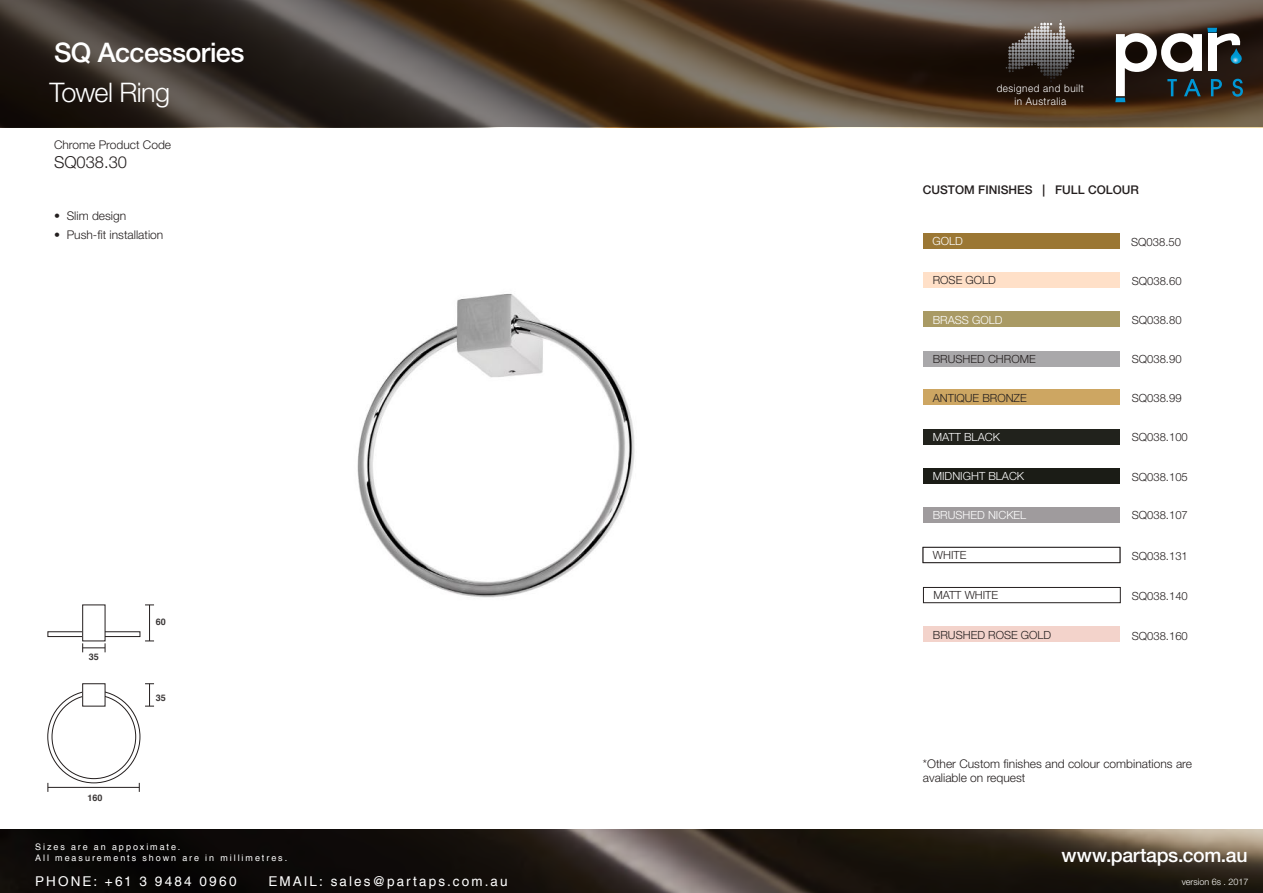
<style>
.page{position:relative;width:1263px;height:893px;background:#fff}
.page>*{position:absolute;margin:0;border:0;box-sizing:border-box;transform-origin:0 0}
.t1{font:500 27px "Helvetica Neue";letter-spacing:-.02em;color:#fff}
.t2{font:300 27px "Helvetica Neue";letter-spacing:-.025em;color:#fff}
.t3{font:500 19.5px "Helvetica Neue";letter-spacing:-.015em;color:#fff}
.t4{font:300 16.5px "Helvetica Neue";color:#241f1f}
.t5{font:13.5px "Helvetica";letter-spacing:.16em;color:#fff}
.t6{font:300 12px/14.4px "Helvetica Neue";color:#241f1f}
.t7{font:500 12px "Helvetica Neue";color:#241f1f}
.t8{font:300 11.25px "Helvetica Neue";color:#241f1f}
.t9{font:300 11.25px "Helvetica Neue";color:#fff}
.t10{font:300 10.5px/12.6px "Helvetica Neue";letter-spacing:.05em;color:#fff;text-align:center;scale:.95 1}
.t11{font:9px/10.5px "Helvetica";letter-spacing:.215em;color:#fff}
.t12{font:300 9px "Helvetica Neue";color:#fff}
.t13{font:700 9px "Helvetica";color:#393535}
</style>
<div class="page">
<img style="left:0;top:829px;width:1263px;height:64px">
<svg style="left:0;top:0;width:1263px;height:127px;background:#44372c"></svg>
<svg style="left:1115px;top:28px;width:128px;height:74px"></svg>
<svg style="left:1006px;top:20px;width:69px;height:62px;background:#5a534f"></svg>
<div style="left:923px;top:233px;width:197px;height:16px;background:#9b7734"></div>
<div style="left:923px;top:311px;width:197px;height:16px;background:#a99a64"></div>
<div style="left:923px;top:390px;width:197px;height:15px;background:#cda662"></div>
<div style="left:923px;top:273px;width:197px;height:15px;background:#ffe0c8"></div>
<div style="left:923px;top:429px;width:197px;height:15px;background:#21221c"></div>
<div style="left:923px;top:468px;width:197px;height:16px;background:#1b1c16"></div>
<div style="left:923px;top:507px;width:197px;height:16px;background:#9f9b9d"></div>
<div style="left:923px;top:351px;width:197px;height:15px;background:#a9a8aa"></div>
<div style="left:923px;top:547px;width:197px;height:16px;border:1px solid #241f1f"></div>
<div style="left:923px;top:587px;width:197px;height:16px;border:1px solid #241f1f"></div>
<div style="left:923px;top:627px;width:197px;height:15px;background:#f3d3cb"></div>
<img style="left:357px;top:294px;width:278px;height:304px">
<hr style="left:149px;top:605px;width:1px;height:36px;background:#241f1f">
<svg style="left:145px;top:683px;width:9px;height:24px"></svg>
<hr style="left:48px;top:787px;width:91px;height:1px;background:#241f1f">
<svg style="left:82px;top:643px;width:24px;height:9px"></svg>
<svg style="left:48px;top:691px;width:92px;height:92px"></svg>
<div style="left:52px;top:695px;width:84px;height:84px;background:#fff;border-radius:50%"></div>
<div style="left:83px;top:684px;width:22px;height:22px;background:#fff"></div>
<div style="left:82px;top:683px;width:23px;height:23px;border:1px solid #241f1f"></div>
<div style="left:48px;top:631px;width:92px;height:6px;border:1px solid #241f1f"></div>
<div style="left:83px;top:605px;width:22px;height:36px;background:#fff"></div>
<div style="left:82px;top:604px;width:23px;height:37px;border:1px solid #241f1f"></div>
<h1 class="t1" style="left:54px;top:31px;width:192px">SQ Accessories</h1>
<h1 class="t2" style="left:50px;top:71px;width:122px">Towel Ring</h1>
<p class="t6" style="left:54px;top:137px;width:119px">Chrome Product Code</p>
<h3 class="t4" style="left:54px;top:149px;width:75px">SQ038.30</h3>
<p class="t6" style="left:54px;top:207px;width:74px">• Slim design</p>
<p class="t6" style="left:54px;top:227px;width:111px">• Push-fit installation</p>
<p class="t13" style="left:89px;top:650px;width:12px">35</p>
<p class="t13" style="left:88px;top:790px;width:17px">160</p>
<p class="t13" style="left:156px;top:615px;width:12px">60</p>
<p class="t13" style="left:156px;top:691px;width:12px">35</p>
<p class="t11" style="left:35px;top:842px;width:254px">Sizes are an appoximate.<br>All measurements shown are in millimetres.</p>
<p class="t5" style="left:35px;top:873px;width:203px">PHONE: +61 3 9484 0960</p>
<p class="t5" style="left:268px;top:873px;width:241px">EMAIL: sales@partaps.com.au</p>
<p class="t10" style="left:997px;top:82px;width:93px">designed and built in Australia</p>
<p class="t7" style="left:923px;top:180px;width:218px">CUSTOM FINISHES | FULL COLOUR</p>
<p class="t9" style="left:932px;top:232px;width:32px">GOLD</p>
<p class="t8" style="left:1131px;top:232px;width:51px">SQ038.50</p>
<p class="t8" style="left:933px;top:271px;width:65px">ROSE GOLD</p>
<p class="t8" style="left:1132px;top:272px;width:51px">SQ038.60</p>
<p class="t9" style="left:933px;top:310px;width:71px">BRASS GOLD</p>
<p class="t8" style="left:1132px;top:311px;width:51px">SQ038.80</p>
<p class="t8" style="left:933px;top:349px;width:104px">BRUSHED CHROME</p>
<p class="t8" style="left:1132px;top:350px;width:51px">SQ038.90</p>
<p class="t8" style="left:933px;top:389px;width:95px">ANTIQUE BRONZE</p>
<p class="t8" style="left:1132px;top:389px;width:51px">SQ038.99</p>
<p class="t9" style="left:933px;top:428px;width:69px">MATT BLACK</p>
<p class="t9" style="left:933px;top:467px;width:93px">MIDNIGHT BLACK</p>
<p class="t9" style="left:933px;top:506px;width:95px">BRUSHED NICKEL</p>
<p class="t8" style="left:1132px;top:428px;width:58px">SQ038.100</p>
<p class="t8" style="left:1132px;top:467px;width:58px">SQ038.105</p>
<p class="t8" style="left:1132px;top:506px;width:58px">SQ038.107</p>
<p class="t8" style="left:933px;top:546px;width:35px">WHITE</p>
<p class="t8" style="left:933px;top:586px;width:66px">MATT WHITE</p>
<p class="t8" style="left:933px;top:626px;width:120px">BRUSHED ROSE GOLD</p>
<p class="t8" style="left:1132px;top:546px;width:58px">SQ038.131</p>
<p class="t8" style="left:1132px;top:586px;width:58px">SQ038.140</p>
<p class="t8" style="left:1132px;top:627px;width:58px">SQ038.160</p>
<p class="t6" style="left:923px;top:755px;width:271px">*Other Custom finishes and colour combinations are avaliable on request</p>
<h2 class="t3" style="left:1062px;top:839px;width:187px">www.partaps.com.au</h2>
<p class="t12" style="left:1182px;top:874px;width:68px">version 6s . 2017</p>
</div>
